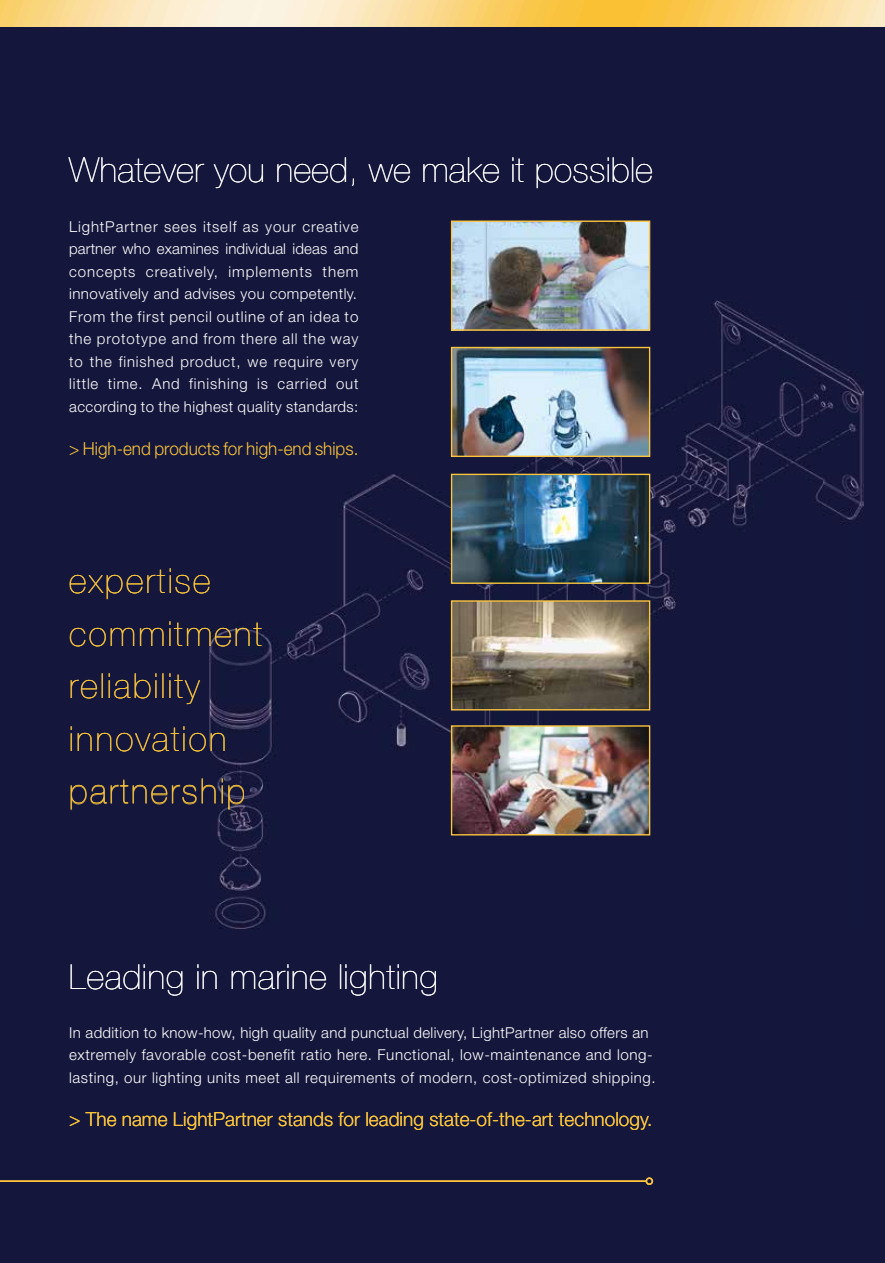
<style>
.page{position:relative;width:885px;height:1263px;background:#fff}
.page>*{position:absolute;margin:0;border:0;box-sizing:border-box;transform-origin:0 0}
.t1{font:200 34.5px "Helvetica Neue LT Std";letter-spacing:.02em;color:#fff}
.t2{font:200 34.5px/52.5px "Helvetica Neue LT Std";letter-spacing:.07em;color:#fbc53d}
.t3{font:300 19.5px "Helvetica Neue LT Std";letter-spacing:.005em;color:#fbc53d}
.t4{font:300 18px "Helvetica Neue LT Std";color:#fbc53d;scale:.95 1}
.t5{font:300 15px/22.5px "Helvetica Neue LT Std";letter-spacing:.04em;color:#fff}
</style>
<div class="page">
<div style="left:0;top:0;width:884px;height:1263px;background:#14173b"></div>
<img style="left:209px;top:301px;width:654px;height:627px">
<img style="left:0;top:0;width:884px;height:27px">
<img style="left:453px;top:349px;width:195px;height:106px">
<div style="left:451px;top:347px;width:199px;height:110px;border:1px solid #fbc53d"></div>
<img style="left:453px;top:476px;width:195px;height:106px">
<div style="left:451px;top:474px;width:199px;height:110px;border:1px solid #fbc53d"></div>
<img style="left:453px;top:602px;width:195px;height:106px">
<div style="left:451px;top:600px;width:199px;height:110px;border:1px solid #fbc53d"></div>
<img style="left:453px;top:223px;width:195px;height:106px">
<div style="left:451px;top:221px;width:199px;height:110px;border:1px solid #fbc53d"></div>
<img style="left:453px;top:727px;width:195px;height:106px">
<div style="left:451px;top:725px;width:199px;height:110px;border:1px solid #fbc53d"></div>
<hr style="left:0;top:1180px;width:646px;height:2px;background:#fbc53d">
<div style="left:645px;top:1177px;width:8px;height:8px;border:2px solid #fbc53d;border-radius:50%"></div>
<h1 class="t1" style="left:69px;top:150px;width:585px">Whatever you need, we make it possible</h1>
<p class="t5" style="left:69px;top:215px;width:291px;text-align:justify">LightPartner sees itself as your creative partner who examines individual ideas and concepts creatively, implements them innovatively and advises you competently.<br>From the first pencil outline of an idea to the prototype and from there all the way to the finished product, we require very little time. And finishing is carried out according to the highest quality standards:</p>
<p class="t4" style="left:69px;top:438px;width:306px">&gt; High-end products for high-end ships.</p>
<h1 class="t2" style="left:69px;top:555px;width:195px">expertise commitment reliability innovation partnership</h1>
<h1 class="t1" style="left:69px;top:957px;width:370px">Leading in marine lighting</h1>
<p class="t5" style="left:69px;top:1021px;width:588px">In addition to know-how, high quality and punctual delivery, LightPartner also offers an extremely favorable cost-benefit ratio here. Functional, low-maintenance and long&shy;lasting, our lighting units meet all requirements of modern, cost-optimized shipping.</p>
<h2 class="t3" style="left:69px;top:1107px;width:584px">&gt; The name LightPartner stands for leading state-of-the-art technology.</h2>
</div>
